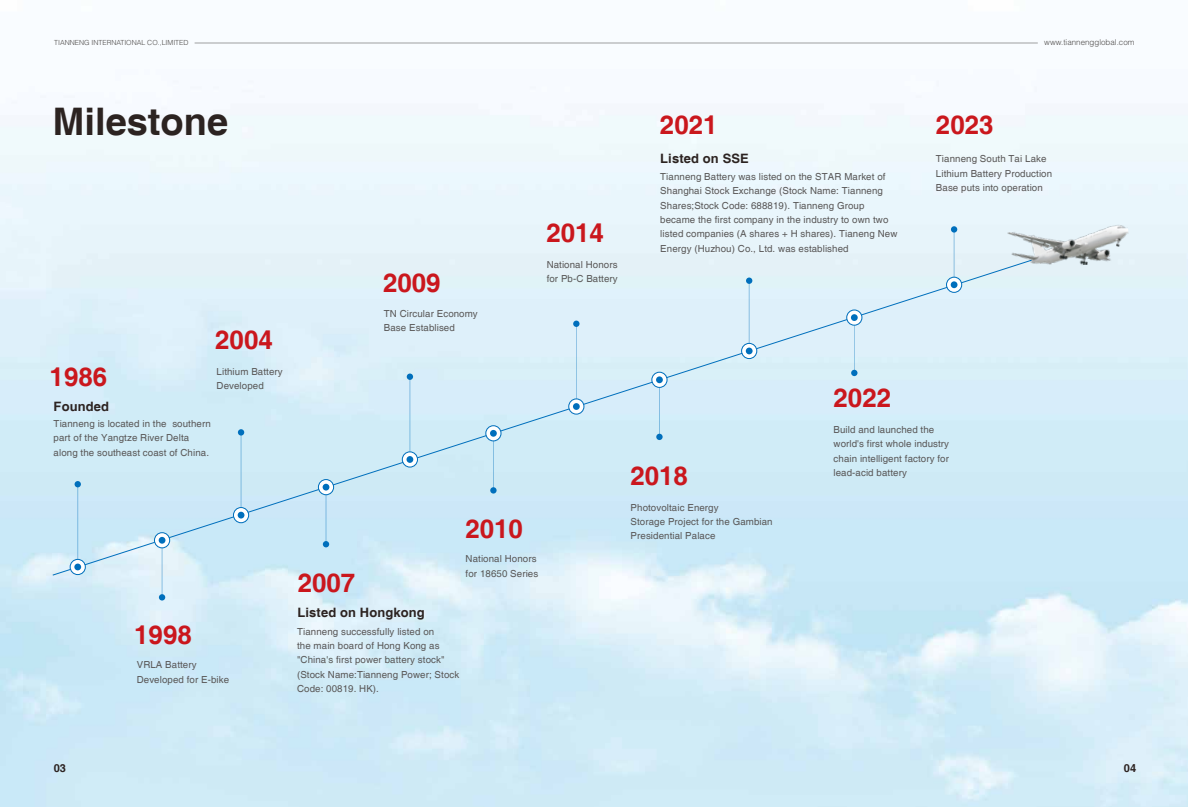
<style>
.page{position:relative;width:1188px;height:807px;background:#fff}
.page>*{position:absolute;margin:0;border:0;box-sizing:border-box;transform-origin:0 0}
.t1{font:700 38px "Helvetica";color:#2c2321}
.t2{font:700 25.9px "Helvetica";color:#ca171d}
.t3{font:700 12.9px "Helvetica";letter-spacing:.01em;color:#2c2321}
.t4{font:700 11px "Helvetica";color:#2c2321}
.t5{font:9.7px/14.4px "Helvetica";letter-spacing:.01em;color:#595757}
.t6{font:300 8px "Helvetica";color:#4c4948}
.t7{font:300 7px "Helvetica";color:#4c4948}
</style>
<div class="page">
<img style="left:0;top:42px;width:1188px;height:765px">
<hr style="left:195px;top:43px;width:843px;height:1px;background:#9fa0a0">
<svg style="left:52px;top:259px;width:981px;height:317px;background:#d4ecf8"></svg>
<img style="left:1007px;top:221px;width:124px;height:51px">
<hr style="left:162px;top:540px;width:1px;height:59px;background:#006fbc">
<div style="left:159px;top:594px;width:6px;height:7px;background:#006fbc;border-radius:50%"></div>
<svg style="left:154px;top:533px;width:16px;height:15px"></svg>
<div style="left:154px;top:532px;width:16px;height:16px;border:1px solid #006fbc;border-radius:50%"></div>
<div style="left:159px;top:537px;width:6px;height:7px;background:#006fbc;border-radius:50%"></div>
<hr style="left:77px;top:484px;width:1px;height:83px;background:#006fbc">
<svg style="left:75px;top:481px;width:6px;height:6px"></svg>
<svg style="left:70px;top:559px;width:15px;height:16px"></svg>
<div style="left:70px;top:559px;width:16px;height:16px;border:1px solid #006fbc;border-radius:50%"></div>
<div style="left:74px;top:564px;width:7px;height:6px;background:#006fbc;border-radius:50%"></div>
<hr style="left:241px;top:432px;width:1px;height:83px;background:#006fbc">
<div style="left:238px;top:429px;width:6px;height:7px;background:#006fbc;border-radius:50%"></div>
<svg style="left:233px;top:508px;width:16px;height:15px"></svg>
<div style="left:233px;top:507px;width:16px;height:16px;border:1px solid #006fbc;border-radius:50%"></div>
<div style="left:238px;top:512px;width:6px;height:7px;background:#006fbc;border-radius:50%"></div>
<hr style="left:326px;top:487px;width:1px;height:59px;background:#006fbc">
<svg style="left:323px;top:541px;width:6px;height:6px"></svg>
<svg style="left:318px;top:480px;width:16px;height:15px"></svg>
<div style="left:318px;top:479px;width:16px;height:16px;border:1px solid #006fbc;border-radius:50%"></div>
<div style="left:323px;top:484px;width:6px;height:7px;background:#006fbc;border-radius:50%"></div>
<hr style="left:410px;top:376px;width:1px;height:83px;background:#006fbc">
<svg style="left:407px;top:374px;width:6px;height:6px"></svg>
<svg style="left:402px;top:452px;width:16px;height:15px"></svg>
<div style="left:402px;top:451px;width:16px;height:17px;border:1px solid #006fbc;border-radius:50%"></div>
<div style="left:407px;top:456px;width:6px;height:7px;background:#006fbc;border-radius:50%"></div>
<hr style="left:493px;top:433px;width:1px;height:59px;background:#006fbc">
<svg style="left:490px;top:487px;width:7px;height:7px"></svg>
<svg style="left:486px;top:426px;width:15px;height:15px"></svg>
<div style="left:485px;top:425px;width:17px;height:16px;border:1px solid #006fbc;border-radius:50%"></div>
<div style="left:490px;top:430px;width:7px;height:7px;background:#006fbc;border-radius:50%"></div>
<hr style="left:576px;top:323px;width:1px;height:83px;background:#006fbc">
<div style="left:573px;top:321px;width:7px;height:6px;background:#006fbc;border-radius:50%"></div>
<svg style="left:569px;top:399px;width:15px;height:15px"></svg>
<div style="left:568px;top:398px;width:16px;height:17px;border:1px solid #006fbc;border-radius:50%"></div>
<div style="left:573px;top:403px;width:7px;height:7px;background:#006fbc;border-radius:50%"></div>
<hr style="left:659px;top:380px;width:1px;height:59px;background:#006fbc">
<div style="left:656px;top:434px;width:7px;height:6px;background:#006fbc;border-radius:50%"></div>
<svg style="left:652px;top:372px;width:15px;height:15px"></svg>
<div style="left:651px;top:372px;width:17px;height:16px;border:1px solid #006fbc;border-radius:50%"></div>
<div style="left:656px;top:376px;width:7px;height:7px;background:#006fbc;border-radius:50%"></div>
<hr style="left:749px;top:280px;width:1px;height:71px;background:#006fbc">
<svg style="left:746px;top:278px;width:6px;height:6px"></svg>
<svg style="left:742px;top:343px;width:15px;height:16px"></svg>
<div style="left:741px;top:343px;width:16px;height:16px;border:1px solid #006fbc;border-radius:50%"></div>
<div style="left:746px;top:348px;width:7px;height:6px;background:#006fbc;border-radius:50%"></div>
<hr style="left:854px;top:318px;width:1px;height:57px;background:#006fbc">
<div style="left:851px;top:370px;width:7px;height:6px;background:#006fbc;border-radius:50%"></div>
<svg style="left:847px;top:310px;width:15px;height:15px"></svg>
<div style="left:846px;top:309px;width:16px;height:17px;border:1px solid #006fbc;border-radius:50%"></div>
<div style="left:851px;top:314px;width:7px;height:7px;background:#006fbc;border-radius:50%"></div>
<hr style="left:954px;top:228px;width:1px;height:57px;background:#006fbc">
<div style="left:951px;top:226px;width:6px;height:7px;background:#006fbc;border-radius:50%"></div>
<svg style="left:947px;top:277px;width:15px;height:15px"></svg>
<div style="left:946px;top:277px;width:16px;height:16px;border:1px solid #006fbc;border-radius:50%"></div>
<div style="left:951px;top:281px;width:7px;height:7px;background:#006fbc;border-radius:50%"></div>
<p class="t7" style="left:54px;top:38px;width:136px">TIANNENG INTERNATIONAL CO.,LIMITED</p>
<p class="t6" style="left:1044px;top:38px;width:92px">www.tiannengglobal.com</p>
<h1 class="t1" style="left:53px;top:99px;width:177px">Milestone</h1>
<h2 class="t2" style="left:215px;top:324px;width:59px">2004</h2>
<p class="t5" style="left:217px;top:365px;width:68px">Lithium Battery<br>Developed</p>
<h2 class="t2" style="left:50px;top:361px;width:59px">1986</h2>
<p class="t5" style="left:54px;top:417px;width:159px">Tianneng is located in the southern part of the Yangtze River Delta along the southeast coast of China.</p>
<h3 class="t3" style="left:54px;top:399px;width:57px">Founded</h3>
<h2 class="t2" style="left:134px;top:619px;width:59px">1998</h2>
<p class="t5" style="left:137px;top:658px;width:94px">VRLA Battery<br>Developed for E-bike</p>
<h2 class="t2" style="left:383px;top:267px;width:59px">2009</h2>
<p class="t5" style="left:384px;top:307px;width:95px">TN Circular Economy<br>Base Establised</p>
<h2 class="t2" style="left:546px;top:217px;width:59px">2014</h2>
<p class="t5" style="left:547px;top:258px;width:73px">National Honors for Pb-C Battery</p>
<h2 class="t2" style="left:660px;top:109px;width:59px">2021</h2>
<p class="t5" style="left:660px;top:170px;width:239px">Tianneng Battery was listed on the STAR Market of Shanghai Stock Exchange (Stock Name: Tianneng Shares;Stock Code: 688819). Tianneng Group became the first company in the industry to own two listed companies (A shares + H shares). Tianeng New Energy (Huzhou) Co., Ltd. was established</p>
<h3 class="t3" style="left:660px;top:151px;width:90px">Listed on SSE</h3>
<h2 class="t2" style="left:936px;top:109px;width:59px">2023</h2>
<p class="t5" style="left:936px;top:152px;width:118px">Tianneng South Tai Lake<br>Lithium Battery Production<br>Base puts into operation</p>
<h2 class="t2" style="left:465px;top:513px;width:59px">2010</h2>
<p class="t5" style="left:466px;top:552px;width:74px">National Honors for 18650 Series</p>
<h2 class="t2" style="left:298px;top:567px;width:59px">2007</h2>
<h3 class="t3" style="left:298px;top:605px;width:129px">Listed on Hongkong</h3>
<p class="t5" style="left:297px;top:624px;width:164px">Tianneng successfully listed on<br>the main board of Hong Kong as "China's first power battery stock" (Stock Name:Tianneng Power; Stock<br>Code: 00819. HK).</p>
<h2 class="t2" style="left:630px;top:460px;width:59px">2018</h2>
<p class="t5" style="left:631px;top:500px;width:144px">Photovoltaic Energy<br>Storage Project for the Gambian</p>
<p class="t5" style="left:631px;top:529px;width:86px">Presidential Palace</p>
<h2 class="t2" style="left:834px;top:382px;width:59px">2022</h2>
<p class="t5" style="left:834px;top:423px;width:117px">Build and launched the world's first whole industry chain intelligent factory for lead-acid battery</p>
<p class="t4" style="left:54px;top:761px;width:14px">03</p>
<p class="t4" style="left:1124px;top:761px;width:14px">04</p>
</div>
